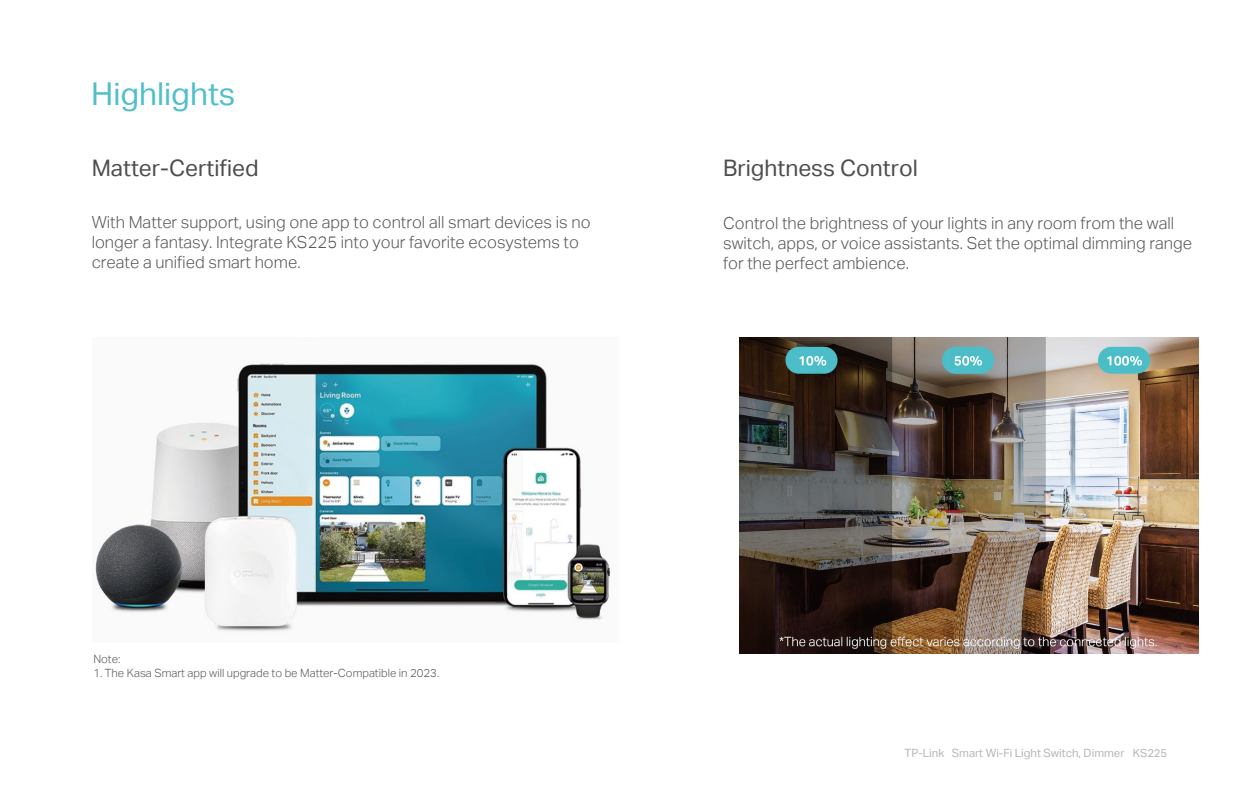
<style>
.page{position:relative;width:1260px;height:788px;background:#fff}
.page>*{position:absolute;margin:0;border:0;box-sizing:border-box;transform-origin:0 0}
.t1{font:31.5px "TP Link Aktiv Regular";color:#51bfcb}
.t2{font:22.75px "TP Link Aktiv Regular";color:#4e4d4d}
.t3{font:16.62px/19.9px "TP Link Aktiv Light";color:#595757}
.t4{font:11.38px "TP Link Aktiv Light";color:#595757}
.t5{font:11.38px "TP Link Aktiv Regular";color:#b6b6b6}
.s1{font-size:11.2px}
</style>
<div class="page">
<img style="left:739px;top:337px;width:459px;height:316px">
<img style="left:95px;top:363px;width:515px;height:269px">
<h1 class="t1" style="left:91px;top:76px;width:146px">Highlights</h1>
<h2 class="t2" style="left:92px;top:155px;width:169px">Matter-Certified</h2>
<p class="t3" style="left:92px;top:213px;width:500px">With Matter support, using one app to control all smart devices is no longer a fantasy. Integrate KS225 into your favorite ecosystems to create a unified smart home.</p>
<h2 class="t2" style="left:723px;top:154px;width:196px">Brightness Control</h2>
<p class="t3" style="left:723px;top:213px;width:470px">Control the brightness of your lights in any room from the wall switch, apps, or voice assistants. Set the optimal dimming range for the perfect ambience.</p>
<p class="t4" style="left:93px;top:652px;width:28px">Note:</p>
<p class="t4" style="left:93px;top:666px;width:347px">1. The Kasa Smart app will upgrade to be Matter-Compatible in 2023.</p>
<p class="t5" style="left:905px;top:746px;width:264px">TP-Link Smart Wi-Fi Light Switch, Dimmer <span class="s1">KS225</span></p>
</div>
